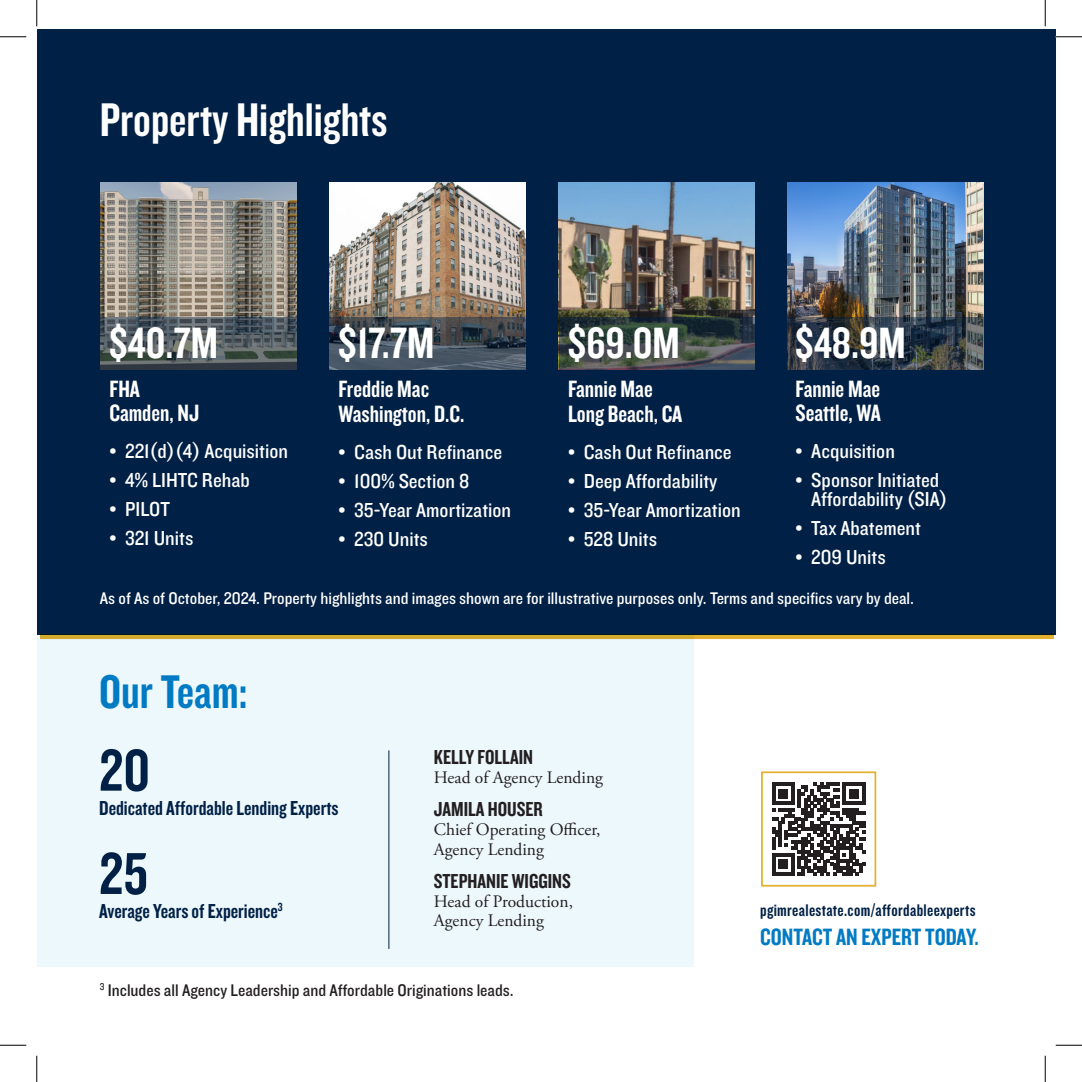
<style>
.page{position:relative;width:1082px;height:1082px;background:#fff}
.page>*{position:absolute;margin:0;border:0;box-sizing:border-box;transform-origin:0 0}
.t1{font:61.25px "Knockout 49 Liteweight";color:#002045}
.t2{font:49px "Knockout 49 Liteweight";color:#fff}
.t3{font:49px "Knockout 49 Liteweight";color:#007bc3}
.t4{font:45.5px "Knockout 49 Liteweight";color:#fff}
.t5{font:24.5px/24.5px "Knockout 49 Liteweight";color:#fff}
.t6{font:24.5px "Knockout 49 Liteweight";color:#007bc3}
.t7{font:21px/19.2px "Knockout 30 Junior Welterwt";color:#fff}
.t8{font:21px "Knockout 49 Liteweight";color:#002045}
.t9{font:21px "Knockout 49 Liteweight";color:#231f20}
.t10{font:17.5px "Knockout 30 Junior Welterwt";color:#fff}
.t11{font:17.5px/19.2px "Adobe Garamond Pro";color:#231f20}
.t12{font:17.5px "Knockout 30 Junior Welterwt";color:#231f20}
.t13{font:17.5px "Knockout 49 Liteweight";letter-spacing:.02em;color:#002045}
</style>
<div class="page">
<div style="left:37px;top:634px;width:656px;height:333px;background:#edf8fd"></div>
<div style="left:37px;top:29px;width:1018px;height:605px;background:#002045"></div>
<img style="left:100px;top:182px;width:196px;height:136px">
<img style="left:558px;top:182px;width:196px;height:188px">
<img style="left:329px;top:182px;width:196px;height:136px">
<img style="left:787px;top:182px;width:196px;height:136px">
<svg style="left:100px;top:318px;width:196px;height:52px;background:#4e575b"></svg>
<svg style="left:329px;top:318px;width:197px;height:52px;background:#404c57"></svg>
<svg style="left:559px;top:318px;width:196px;height:52px;background:#3a4545"></svg>
<svg style="left:787px;top:318px;width:197px;height:52px;background:#333d47"></svg>
<hr style="left:388px;top:750px;width:1px;height:198px;background:#002045">
<svg style="left:40px;top:634px;width:1013px;height:5px;background:#ad8f2a"></svg>
<svg style="left:772px;top:782px;width:93px;height:93px"></svg>
<div style="left:761px;top:771px;width:115px;height:115px;border:2px solid #e4b02f"></div>
<svg style="left:0;top:36px;width:26px;height:1px"></svg>
<svg style="left:1055px;top:36px;width:27px;height:1px"></svg>
<svg style="left:0;top:1044px;width:26px;height:1px"></svg>
<svg style="left:1055px;top:1044px;width:27px;height:1px"></svg>
<svg style="left:36px;top:0;width:1px;height:26px"></svg>
<svg style="left:36px;top:1055px;width:1px;height:27px"></svg>
<svg style="left:1044px;top:0;width:1px;height:26px"></svg>
<svg style="left:1044px;top:1055px;width:1px;height:27px"></svg>
<p class="t2" style="left:100px;top:88px;width:289px">Property Highlights</p>
<p class="t4" style="left:109px;top:314px;width:111px">$40.7M</p>
<p class="t4" style="left:338px;top:314px;width:98px">$17.7M</p>
<p class="t4" style="left:567px;top:314px;width:114px">$69.0M</p>
<p class="t4" style="left:795px;top:314px;width:112px">$48.9M</p>
<p class="t5" style="left:109px;top:375px;width:91px">FHA<br>Camden, NJ</p>
<p class="t7" style="left:109px;top:441px;width:180px">• 221(d)(4) Acquisition</p>
<p class="t7" style="left:109px;top:470px;width:142px">• 4% LIHTC Rehab</p>
<p class="t7" style="left:109px;top:499px;width:62px">• PILOT</p>
<p class="t7" style="left:109px;top:527px;width:85px">• 321 Units</p>
<p class="t5" style="left:338px;top:375px;width:92px">Freddie Mac</p>
<p class="t5" style="left:338px;top:401px;width:127px">Washington, D.C.</p>
<p class="t7" style="left:338px;top:441px;width:165px">• Cash Out Refinance</p>
<p class="t7" style="left:338px;top:470px;width:132px">• 100% Section 8</p>
<p class="t7" style="left:338px;top:499px;width:174px">• 35-Year Amortization</p>
<p class="t7" style="left:338px;top:528px;width:91px">• 230 Units</p>
<p class="t5" style="left:568px;top:375px;width:86px">Fannie Mae</p>
<p class="t5" style="left:568px;top:401px;width:116px">Long Beach, CA</p>
<p class="t7" style="left:568px;top:441px;width:165px">• Cash Out Refinance</p>
<p class="t7" style="left:568px;top:470px;width:151px">• Deep Affordability</p>
<p class="t7" style="left:568px;top:499px;width:174px">• 35-Year Amortization</p>
<p class="t7" style="left:568px;top:528px;width:91px">• 528 Units</p>
<p class="t5" style="left:795px;top:375px;width:87px">Fannie Mae<br>Seattle, WA</p>
<p class="t7" style="left:795px;top:441px;width:101px">• Acquisition</p>
<p class="t7" style="left:811px;top:470px;width:138px;text-indent:-16px">• Sponsor Initiated<br>Affordability (SIA)</p>
<p class="t7" style="left:795px;top:518px;width:127px">• Tax Abatement</p>
<p class="t7" style="left:795px;top:547px;width:92px">• 209 Units</p>
<p class="t10" style="left:100px;top:586px;width:815px">As of As of October, 2024. Property highlights and images shown are for illustrative purposes only. Terms and specifics vary by deal.</p>
<p class="t3" style="left:99px;top:661px;width:150px">Our Team:</p>
<p class="t1" style="left:99px;top:731px;width:52px">20</p>
<p class="t8" style="left:99px;top:795px;width:241px">Dedicated Affordable Lending Experts</p>
<p class="t1" style="left:99px;top:834px;width:50px">25</p>
<p class="t8" style="left:99px;top:898px;width:185px">Average Years of Experience<sup>3</sup></p>
<p class="t9" style="left:434px;top:743px;width:101px">KELLY FOLLAIN</p>
<p class="t11" style="left:434px;top:768px;width:171px">Head of Agency Lending</p>
<p class="t9" style="left:434px;top:795px;width:110px">JAMILA HOUSER</p>
<p class="t11" style="left:434px;top:820px;width:168px">Chief Operating Officer,<br>Agency Lending</p>
<p class="t9" style="left:434px;top:867px;width:138px">STEPHANIE WIGGINS</p>
<p class="t11" style="left:434px;top:892px;width:141px">Head of Production,</p>
<p class="t11" style="left:434px;top:911px;width:112px">Agency Lending</p>
<p class="t12" style="left:100px;top:978px;width:415px"><sup>3</sup> Includes all Agency Leadership and Affordable Originations leads.</p>
<p class="t13" style="left:760px;top:898px;width:217px">pgimrealestate.com/affordableexperts</p>
<p class="t6" style="left:760px;top:921px;width:220px">CONTACT AN EXPERT TODAY.</p>
</div>
